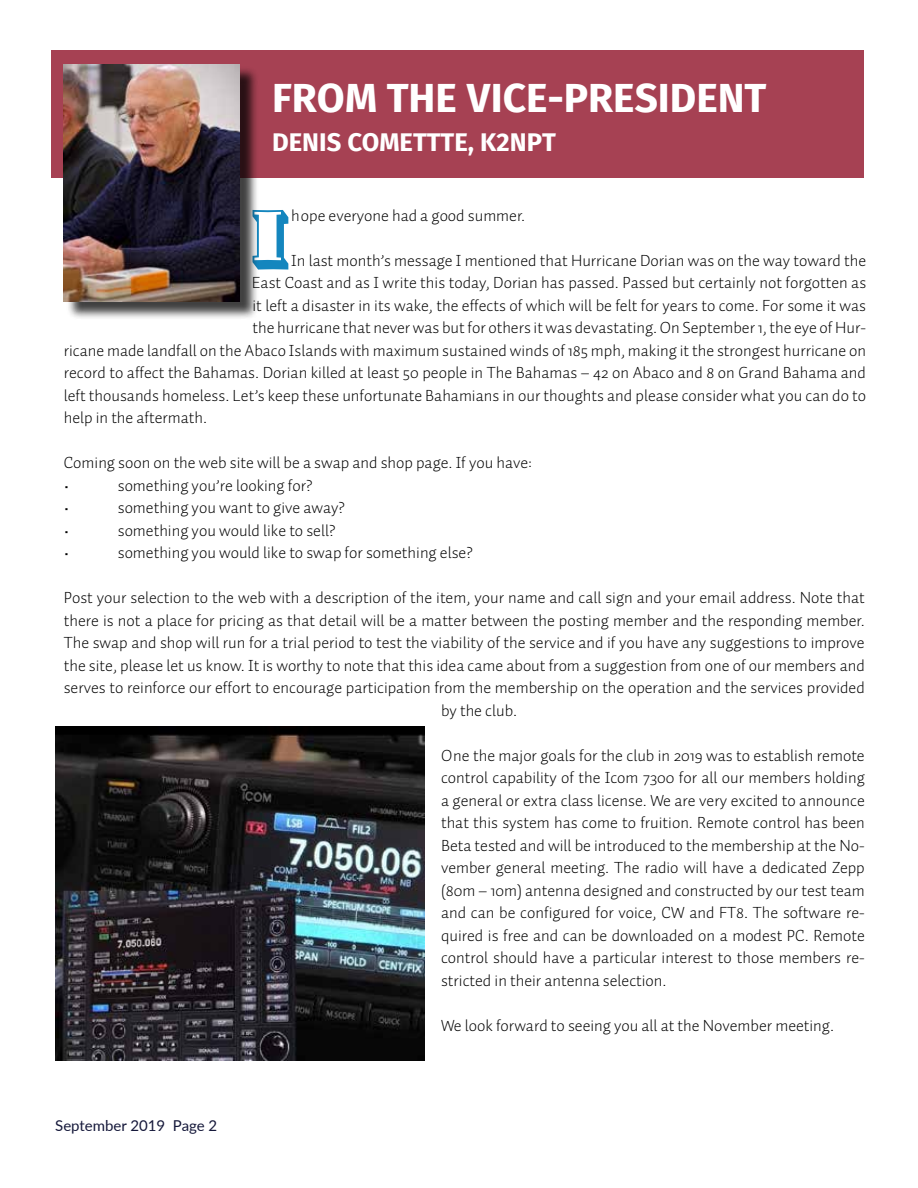
<style>
.page{position:relative;width:918px;height:1188px;background:#fff}
.page>*{position:absolute;margin:0;border:0;box-sizing:border-box;transform-origin:0 0}
.t1{font:76.35px "Ingeborg Block";color:#1486be}
.t2{font:700 40.5px "Fira Sans OT";color:#fff}
.t3{font:700 25.5px "Fira Sans OT";color:#fff}
.t4{font:300 16.5px/22.5px "Auto Pro";color:#000}
.t5{font:15px "Lato";color:#15183a}
</style>
<div class="page">
<img style="left:55px;top:727px;width:369px;height:333px">
<div style="left:52px;top:50px;width:812px;height:128px;background:#a64153"></div>
<div style="left:66px;top:67px;width:192px;height:253px;background:#000;opacity:.75"></div>
<img style="left:64px;top:64px;width:176px;height:237px">
<h2 class="t2" style="left:272px;top:69px;width:496px">FROM THE VICE-PRESIDENT</h2>
<h3 class="t3" style="left:272px;top:124px;width:285px">DENIS COMETTTE, K2NPT</h3>
<h1 class="t1" style="left:250px;top:188px;width:38px">I</h1>
<p class="t4" style="left:291px;top:204px;width:236px">hope everyone had a good summer.</p>
<p class="t4" style="left:291px;top:249px;width:576px">In last month’s message I mentioned that Hurricane Dorian was on the way toward the</p>
<p class="t4" style="left:253px;top:271px;width:615px">East Coast and as I write this today, Dorian has passed. Passed but certainly not forgotten as</p>
<p class="t4" style="left:253px;top:294px;width:615px">it left a disaster in its wake, the effects of which will be felt for years to come. For some it was</p>
<p class="t4" style="left:253px;top:316px;width:615px">the hurricane that never was but for others it was devastating. On September 1, the eye of Hur-</p>
<p class="t4" style="left:64px;top:339px;width:804px">ricane made landfall on the Abaco Islands with maximum sustained winds of 185 mph, making it the strongest hurricane on</p>
<p class="t4" style="left:64px;top:361px;width:804px">record to affect the Bahamas. Dorian killed at least 50 people in The Bahamas – 42 on Abaco and 8 on Grand Bahama and</p>
<p class="t4" style="left:64px;top:384px;width:804px">left thousands homeless. Let’s keep these unfortunate Bahamians in our thoughts and please consider what you can do to</p>
<p class="t4" style="left:64px;top:406px;width:145px">help in the aftermath.</p>
<p class="t4" style="left:64px;top:451px;width:470px">Coming soon on the web site will be a swap and shop page. If you have: •</p>
<p class="t4" style="left:118px;top:474px;width:196px">something you’re looking for?</p>
<p class="t4" style="left:64px;top:496px;width:7px">•</p>
<p class="t4" style="left:118px;top:496px;width:229px">something you want to give away?</p>
<p class="t4" style="left:64px;top:519px;width:7px">•</p>
<p class="t4" style="left:118px;top:519px;width:219px">something you would like to sell?</p>
<p class="t4" style="left:64px;top:541px;width:7px">•</p>
<p class="t4" style="left:118px;top:541px;width:356px">something you would like to swap for something else?</p>
<p class="t4" style="left:64px;top:586px;width:803px">Post your selection to the web with a description of the item, your name and call sign and your email address. Note that</p>
<p class="t4" style="left:64px;top:609px;width:803px">there is not a place for pricing as that detail will be a matter between the posting member and the responding member.</p>
<p class="t4" style="left:64px;top:631px;width:802px">The swap and shop will run for a trial period to test the viability of the service and if you have any suggestions to improve</p>
<p class="t4" style="left:64px;top:654px;width:803px">the site, please let us know. It is worthy to note that this idea came about from a suggestion from one of our members and</p>
<p class="t4" style="left:64px;top:676px;width:803px">serves to reinforce our effort to encourage participation from the membership on the operation and the services provided</p>
<p class="t4" style="left:441px;top:699px;width:78px">by the club.</p>
<p class="t4" style="left:441px;top:744px;width:425px;text-align:justify">One the major goals for the club in 2019 was to establish remote control capability of the Icom 7300 for all our members holding a general or extra class license. We are very excited to announce that this system has come to fruition. Remote control has been Beta tested and will be introduced to the membership at the No&shy;vember general meeting. The radio will have a dedicated Zepp (80m – 10m) antenna designed and constructed by our test team and can be configured for voice, CW and FT8. The software re&shy;quired is free and can be downloaded on a modest PC. Remote control should have a particular interest to those members re&shy;stricted in their antenna selection.</p>
<p class="t4" style="left:441px;top:1014px;width:394px">We look forward to seeing you all at the November meeting.</p>
<p class="t5" style="left:55px;top:1115px;width:164px">September 2019 Page 2</p>
</div>
